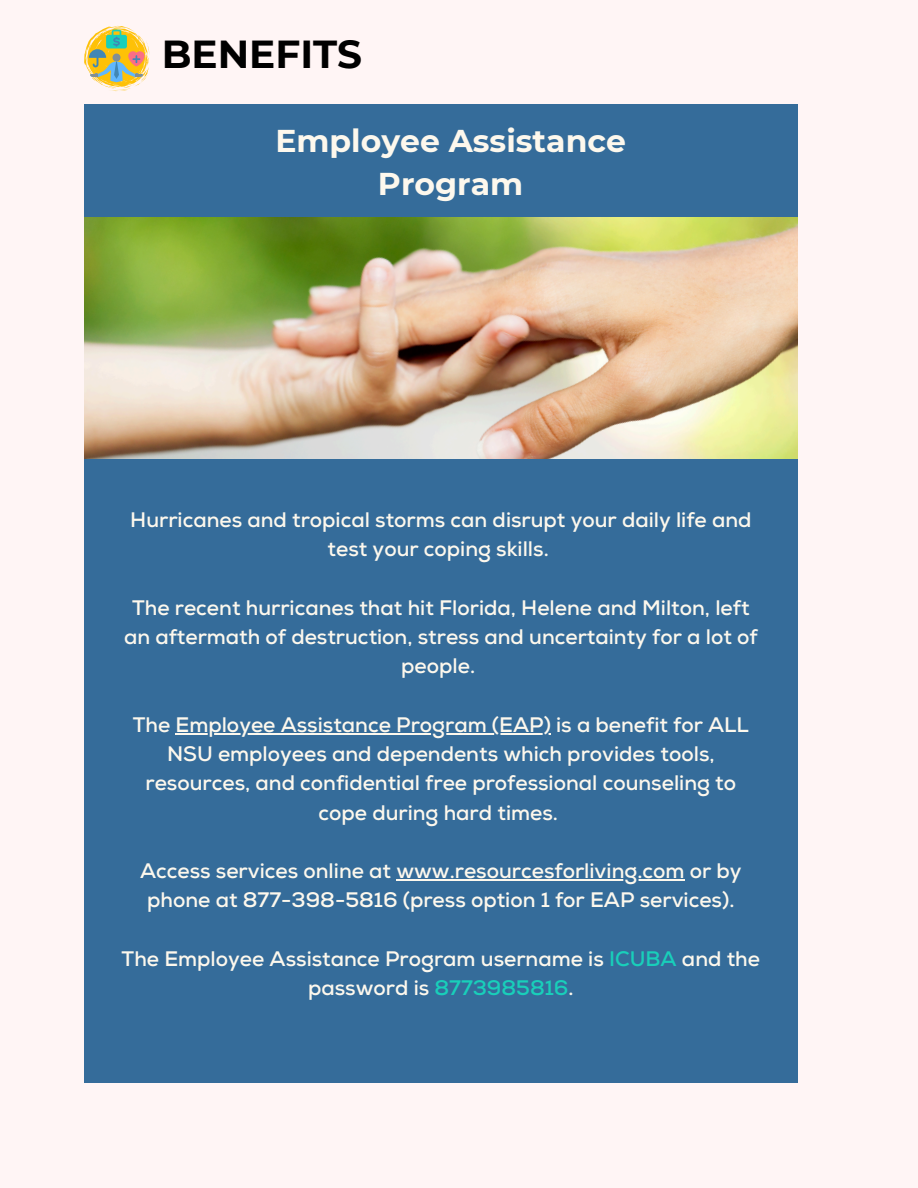
<style>
.page{position:relative;width:918px;height:1188px;background:#fff5f5}
.page>*{position:absolute;margin:0;border:0;box-sizing:border-box;transform-origin:0 0}
.t1{font:700 39px "Montserrat";color:#000}
.t2{font:700 31.5px/43.8px "Montserrat";color:#fdf8ed;text-align:center}
.t3{font:700 21px/29.2px "Nexa";color:#fdf8ed;text-align:center}
.s1{color:#19cfba}
</style>
<div class="page">
<div style="left:84px;top:105px;width:714px;height:978px;background:#356c9a"></div>
<img style="left:84px;top:218px;width:713px;height:240px">
<hr style="left:175px;top:733px;width:376px;height:1px;background:#fdf8ed">
<hr style="left:396px;top:879px;width:289px;height:1px;background:#fdf8ed">
<svg style="left:84px;top:26px;width:65px;height:65px"></svg>
<p class="t1" style="left:162px;top:31px;width:202px">BENEFITS</p>
<p class="t2" style="left:275px;top:118px;width:352px">Employee Assistance<br>Program</p>
<h1 class="t3" style="left:130px;top:506px;width:623px">Hurricanes and tropical storms can disrupt your daily life and test your coping skills.</h1>
<h2 class="t3" style="left:124px;top:594px;width:635px">The recent hurricanes that hit Florida, Helene and Milton, left an aftermath of destruction, stress and uncertainty for a lot of people.</h2>
<p class="t3" style="left:133px;top:711px;width:618px">The Employee Assistance Program (EAP) is a benefit for ALL</p>
<p class="t3" style="left:146px;top:740px;width:592px">NSU employees and dependents which provides tools, resources, and confidential free professional counseling to cope during hard times.</p>
<p class="t3" style="left:140px;top:857px;width:603px">Access services online at www.resourcesforliving.com or by</p>
<p class="t3" style="left:147px;top:886px;width:589px">phone at 877-398-5816 (press option 1 for EAP services).</p>
<p class="t3" style="left:122px;top:945px;width:640px">The Employee Assistance Program username is <span class="s1">ICUBA</span> and the</p>
<p class="t3" style="left:308px;top:974px;width:267px">password is <span class="s1">8773985816</span>.</p>
</div>
